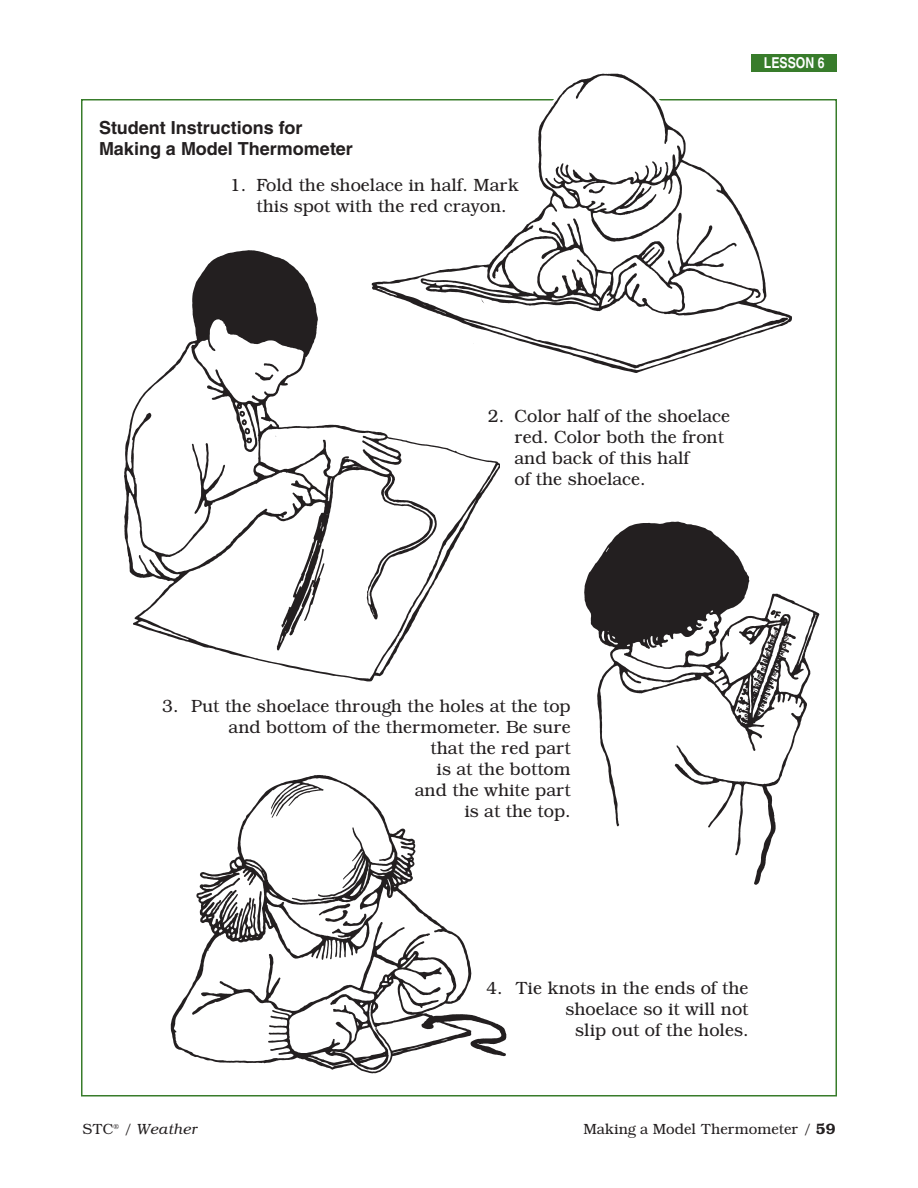
<style>
.page{position:relative;width:918px;height:1188px;background:#fff}
.page>*{position:absolute;margin:0;border:0;box-sizing:border-box;transform-origin:0 0}
.t1{font:300 18px/21px "Bookman IT Cby BT";color:#231f20}
.t2{font:700 18px/21px "Helvetica";color:#231f20}
.t3{font:300 15px "Bookman IT Cby BT";color:#231f20}
.t4{font:italic 300 15px "Bookman IT Cby BT";color:#231f20}
.t5{font:700 condensed 15px "Helvetica";color:#fff}
.s1{font-style:normal}
.s2{font-weight:600}
</style>
<div class="page">
<div style="left:752px;top:54px;width:85px;height:18px;background:#387c2b"></div>
<img style="left:366px;top:71px;width:445px;height:302px">
<img style="left:584px;top:521px;width:236px;height:364px">
<img style="left:170px;top:775px;width:337px;height:299px">
<img style="left:124px;top:248px;width:375px;height:434px">
<p class="t2" style="left:99px;top:119px;width:256px">Student Instructions for<br>Making a Model Thermometer</p>
<p class="t1" style="left:256px;top:177px;width:264px;text-indent:-27px">1. Fold the shoelace in half. Mark this spot with the red crayon.</p>
<p class="t5" style="left:764px;top:57px;width:62px">LESSON 6</p>
<p class="t1" style="left:514px;top:408px;width:217px;text-indent:-27px">2. Color half of the shoelace red. Color both the front and back of this half<br>of the shoelace.</p>
<p class="t1" style="left:162px;top:698px;width:410px;text-align:right">3. Put the shoelace through the holes at the top and bottom of the thermometer. Be sure<br>that the red part<br>is at the bottom<br>and the white part<br>is at the top.</p>
<p class="t1" style="left:486px;top:980px;width:264px;text-align:right">4. Tie knots in the ends of the shoelace so it will not<br>slip out of the holes.</p>
<p class="t4" style="left:82px;top:1123px;width:117px"><span class="s1">STC</span><sup>®</sup> <span class="s1">/</span> Weather</p>
<p class="t3" style="left:583px;top:1123px;width:254px">Making a Model Thermometer / <span class="s2">59</span></p>
</div>
